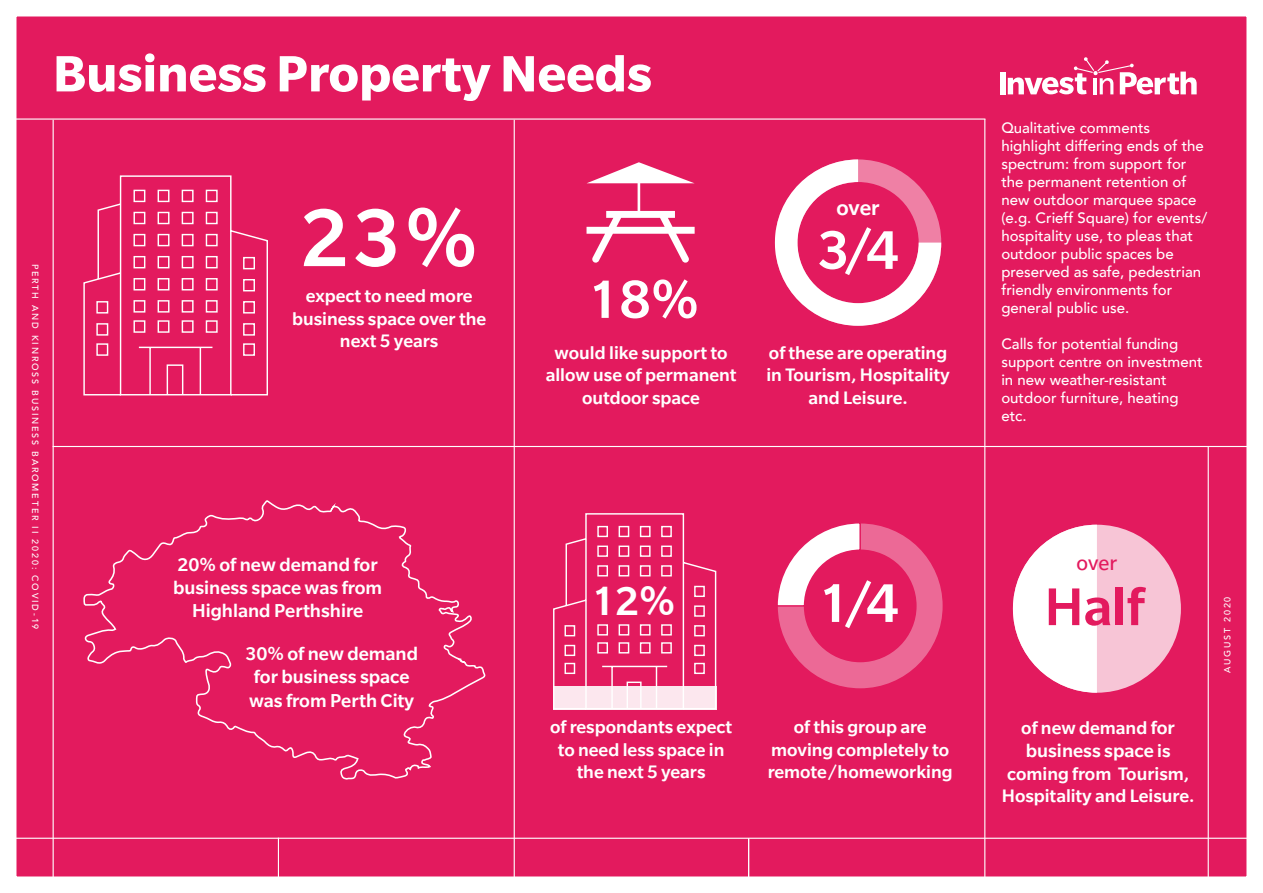
<style>
.page{position:relative;width:1263px;height:893px;background:#fff}
.page>*{position:absolute;margin:0;border:0;box-sizing:border-box;transform-origin:0 0}
.t1{font:500 89.1px "Slate Pro";color:#fff}
.t2{font:500 59.25px "Slate Pro";color:#fff}
.t3{font:500 58.5px "Slate Pro";color:#fff}
.t4{font:500 57.75px "Slate Pro";color:#e31a5e}
.t5{font:700 55.5px "Slate Pro";color:#fff}
.t6{font:500 44.1px "Slate Pro";color:#fff}
.t7{font:500 23.1px "Slate Pro";color:#fff}
.t8{font:22.5px "Slate Pro";color:#e31a5e}
.t9{font:500 20.25px/23.2px "Slate Pro";color:#fff}
.t10{font:500 19.5px/22.5px "Slate Pro";color:#fff;text-align:center}
.t11{font:500 15px/18px "Avenir";color:#fff}
.t12{font:500 9px "Avenir";letter-spacing:.2em;color:#fff}
.s1{font-size:20.25px}
.s2{font-size:19.5px}
</style>
<div class="page">
<div style="left:16px;top:16px;width:1231px;height:861px;background:#e31a5e"></div>
<hr style="left:53px;top:446px;width:1210px;height:1px;background:#fff">
<hr style="left:0;top:838px;width:1262px;height:1px;background:#fff">
<hr style="left:0;top:118px;width:985px;height:2px;background:#fff">
<hr style="left:53px;top:120px;width:1px;height:773px;background:#fff">
<hr style="left:278px;top:838px;width:1px;height:55px;background:#fff">
<hr style="left:514px;top:120px;width:1px;height:773px;background:#fff">
<hr style="left:748px;top:838px;width:1px;height:55px;background:#fff">
<hr style="left:984px;top:119px;width:1px;height:774px;background:#fff">
<hr style="left:1208px;top:446px;width:1px;height:447px;background:#fff">
<svg style="left:586px;top:162px;width:109px;height:101px"></svg>
<svg style="left:775px;top:159px;width:166px;height:167px"></svg>
<div style="left:83px;top:499px;width:404px;height:282px;background:#e31a5e"></div>
<div style="left:1013px;top:525px;width:168px;height:168px;background:#f7c5d6;border-radius:50%"></div>
<svg style="left:1013px;top:525px;width:84px;height:168px;background:#f8cbdb"></svg>
<svg style="left:775px;top:521px;width:170px;height:170px;background:#e8477e"></svg>
<p class="t5" style="left:53px;top:43px;width:600px">Business Property Needs</p>
<p class="t12" style="left:43px;top:264px;width:367px;rotate:90deg">PERTH AND KINROSS BUSINESS BAROMETER II 2020: COVID-19</p>
<p class="t1" style="left:300px;top:183px;width:179px">23%</p>
<p class="t10" style="left:292px;top:284px;width:196px">expect to need more business space over the next 5 years</p>
<p class="t9" style="left:173px;top:552px;width:211px;text-align:center">20% of new demand for business space was from<br>Highland Perthshire</p>
<p class="t9" style="left:245px;top:641px;width:174px">30% of new demand for business space was from Perth City</p>
<p class="t3" style="left:587px;top:263px;width:113px">18%</p>
<p class="t10" style="left:546px;top:341px;width:192px">would like support to allow use of permanent outdoor space</p>
<p class="t6" style="left:591px;top:573px;width:86px">12%</p>
<p class="t10" style="left:550px;top:715px;width:183px">of respondants expect to need less space in the next 5 years</p>
<p class="t7" style="left:836px;top:193px;width:45px">over</p>
<p class="t2" style="left:817px;top:214px;width:83px">3/4</p>
<p class="t10" style="left:766px;top:341px;width:185px">of these are operating in Tourism, Hospitality and Leisure.</p>
<p class="t11" style="left:1001px;top:118px;width:207px">Qualitative comments highlight differing ends of the spectrum: from support for the permanent retention of new outdoor marquee space (e.g. Crieff Square) for events/ hospitality use, to pleas that outdoor public spaces be preserved as safe, pedestrian friendly environments for general public use.</p>
<p class="t11" style="left:1001px;top:334px;width:203px">Calls for potential funding support centre on investment in new weather-resistant outdoor furniture, heating etc.</p>
<p class="t2" style="left:817px;top:567px;width:83px">1/4</p>
<p class="t8" style="left:1076px;top:549px;width:42px">over</p>
<p class="t4" style="left:1044px;top:571px;width:101px">Half</p>
<p class="t10" style="left:768px;top:715px;width:187px">of this group are moving completely to remote/homeworking</p>
<p class="t10" style="left:1021px;top:716px;width:155px">of new demand <span class="s1">for</span></p>
<p class="t9" style="left:1026px;top:738px;width:146px">business space <span class="s2">is</span></p>
<p class="t10" style="left:1002px;top:761px;width:194px;text-align:left">coming from Tourism,<br>Hospitality and Leisure.</p>
<p class="t12" style="left:1219px;top:673px;width:78px;rotate:-90deg">AUGUST 2020</p>
</div>
